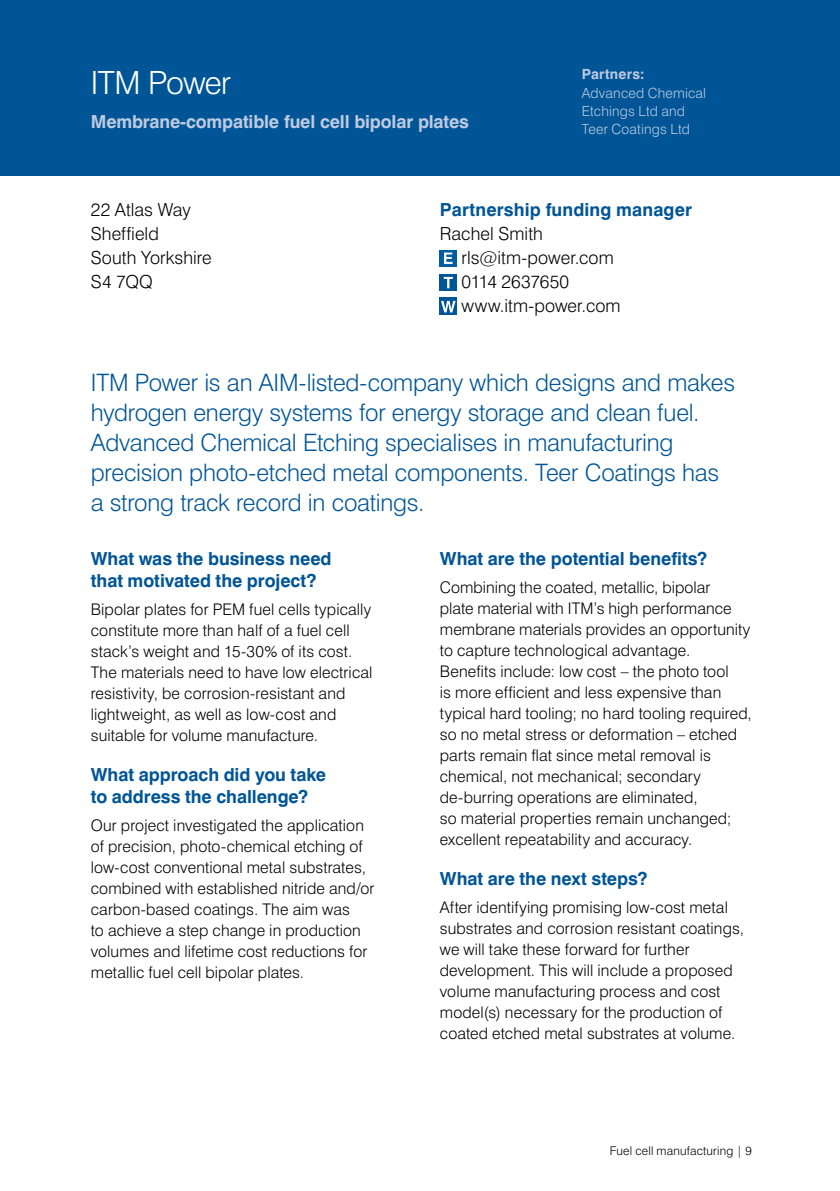
<style>
.page{position:relative;width:840px;height:1191px;background:#fff}
.page>*{position:absolute;margin:0;border:0;box-sizing:border-box;transform-origin:0 0}
.t1{font:300 32px "Swiss 721 BT";letter-spacing:-.02em;color:#fff}
.t2{font:300 24px/30px "Swiss 721 BT";letter-spacing:-.01em;color:#005596}
.t3{font:700 18px/22px "Swiss 721 BT";letter-spacing:-.005em;color:#005596}
.t4{font:300 18px/24px "Swiss 721 BT";letter-spacing:.005em;color:#000}
.t5{font:700 18px "Swiss 721 BT";letter-spacing:-.01em;color:#becae2}
.t6{font:300 16px/21px "Swiss 721 BT";letter-spacing:.005em;color:#000}
.t7{font:300 14px/18.2px "Swiss 721 BT";letter-spacing:.015em;color:#becae2}
.t8{font:700 14px "Swiss 721 BT";letter-spacing:.02em;color:#becae2}
.t9{font:300 12px "Swiss 721 BT";letter-spacing:.015em;color:#000}
</style>
<div class="page">
<div style="left:0;top:0;width:839px;height:176px;background:#005596"></div>
<div style="left:439px;top:250px;width:17px;height:17px;background:#005da1"></div>
<svg style="left:444px;top:252px;width:8px;height:12px"></svg>
<div style="left:439px;top:274px;width:17px;height:17px;background:#005596"></div>
<svg style="left:443px;top:277px;width:9px;height:11px"></svg>
<svg style="left:439px;top:298px;width:17px;height:17px"></svg>
<svg style="left:441px;top:301px;width:14px;height:11px"></svg>
<h1 class="t1" style="left:91px;top:63px;width:142px">ITM Power</h1>
<p class="t5" style="left:91px;top:110px;width:379px">Membrane-compatible fuel cell bipolar plates</p>
<p class="t8" style="left:581px;top:66px;width:64px">Partners:</p>
<p class="t7" style="left:581px;top:83px;width:126px">Advanced Chemical<br>Etchings Ltd and<br>Teer Coatings Ltd</p>
<p class="t4" style="left:91px;top:197px;width:122px">22 Atlas Way<br>Sheffield<br>South Yorkshire<br>S4 7QQ</p>
<p class="t3" style="left:439px;top:198px;width:254px">Partnership funding manager</p>
<p class="t4" style="left:461px;top:221px;width:160px;text-indent:-22px">Rachel Smith rls@itm-power.com<br>0114 2637650 www.itm-power.com</p>
<p class="t2" style="left:91px;top:367px;width:645px">ITM Power is an AIM-listed-company which designs and makes hydrogen energy systems for energy storage and clean fuel.<br>Advanced Chemical Etching specialises in manufacturing precision photo-etched metal components. Teer Coatings has a strong track record in coatings.</p>
<p class="t3" style="left:91px;top:547px;width:242px">What was the business need that motivated the project?</p>
<p class="t6" style="left:91px;top:598px;width:283px">Bipolar plates for PEM fuel cells typically constitute more than half of a fuel cell stack’s weight and 15-30% of its cost.<br>The materials need to have low electrical resistivity, be corrosion-resistant and lightweight, as well as low-cost and suitable for volume manufacture.</p>
<p class="t3" style="left:91px;top:763px;width:237px">What approach did you take to address the challenge?</p>
<p class="t6" style="left:91px;top:814px;width:285px">Our project investigated the application of precision, photo-chemical etching of low-cost conventional metal substrates, combined with established nitride and/or carbon-based coatings. The aim was<br>to achieve a step change in production volumes and lifetime cost reductions for metallic fuel cell bipolar plates.</p>
<p class="t3" style="left:439px;top:547px;width:269px">What are the potential benefits?</p>
<p class="t6" style="left:439px;top:576px;width:313px">Combining the coated, metallic, bipolar<br>plate material with ITM’s high performance membrane materials provides an opportunity to capture technological advantage.<br>Benefits include: low cost – the photo tool<br>is more efficient and less expensive than typical hard tooling; no hard tooling required, so no metal stress or deformation – etched parts remain flat since metal removal is chemical, not mechanical; secondary de-burring operations are eliminated,<br>so material properties remain unchanged; excellent repeatability and accuracy.</p>
<p class="t3" style="left:439px;top:867px;width:209px">What are the next steps?</p>
<p class="t6" style="left:439px;top:896px;width:305px">After identifying promising low-cost metal substrates and corrosion resistant coatings, we will take these forward for further development. This will include a proposed volume manufacturing process and cost model(s) necessary for the production of coated etched metal substrates at volume.</p>
<p class="t9" style="left:609px;top:1143px;width:144px">Fuel cell manufacturing | 9</p>
</div>
